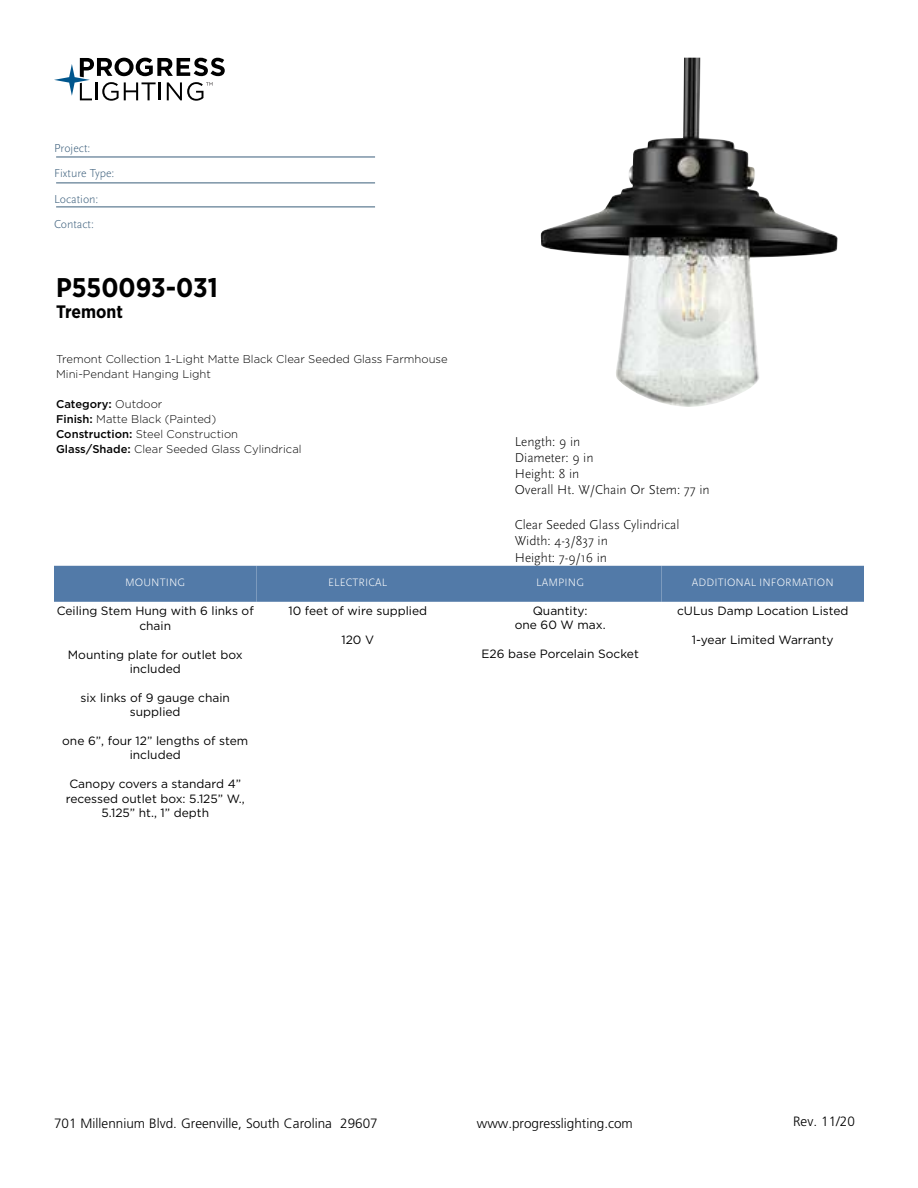
<style>
.page{position:relative;width:918px;height:1188px;background:#fff}
.page>*{position:absolute;margin:0;border:0;box-sizing:border-box;transform-origin:0 0}
.t1{font:700 27px "Gotham Narrow";color:#000}
.t2{font:700 18px "Gotham Narrow";color:#000}
.t3{font:300 13.5px/16.2px "Scala Sans Pro";color:#000}
.t4{font:300 13.5px "Frutiger LT Std";color:#000}
.t5{font:12px/14.4px "Gotham";color:#000;text-align:center}
.t6{font:300 12px/25.5px "Scala Sans Pro";color:#3b5e7b}
.t7{font:300 11.25px/15px "Gotham";color:#000}
.t8{font:300 11.25px "Scala Sans Pro";letter-spacing:.01em;color:#fff}
.s1{font-weight:500}
</style>
<div class="page">
<svg style="left:54px;top:58px;width:171px;height:43px"></svg>
<hr style="left:56px;top:157px;width:319px;height:1px;background:#3b5e7b">
<hr style="left:56px;top:183px;width:319px;height:1px;background:#3b5e7b">
<hr style="left:56px;top:207px;width:319px;height:1px;background:#3b5e7b">
<img style="left:541px;top:58px;width:297px;height:349px">
<div style="left:54px;top:566px;width:202px;height:36px;background:#527aa8"></div>
<div style="left:256px;top:566px;width:203px;height:36px;background:#527aa8"></div>
<div style="left:459px;top:566px;width:203px;height:36px;background:#527aa8"></div>
<div style="left:662px;top:566px;width:202px;height:36px;background:#527aa8"></div>
<p class="t6" style="left:54px;top:135px;width:62px">Project:<br>Fixture Type:<br>Location:<br>Contact:</p>
<h1 class="t1" style="left:56px;top:271px;width:163px">P550093-031</h1>
<h2 class="t2" style="left:56px;top:301px;width:68px">Tremont</h2>
<p class="t7" style="left:56px;top:352px;width:393px">Tremont Collection 1-Light Matte Black Clear Seeded Glass Farmhouse<br>Mini-Pendant Hanging Light</p>
<p class="t7" style="left:56px;top:397px;width:247px"><span class="s1">Category:</span> Outdoor<br><span class="s1">Finish:</span> Matte Black (Painted)<br><span class="s1">Construction:</span> Steel Construction<br><span class="s1">Glass/Shade:</span> Clear Seeded Glass Cylindrical</p>
<p class="t8" style="left:125px;top:576px;width:62px">MOUNTING</p>
<p class="t5" style="left:57px;top:604px;width:199px">Ceiling Stem Hung with 6 links of chain</p>
<p class="t5" style="left:68px;top:647px;width:176px">Mounting plate for outlet box included</p>
<p class="t5" style="left:80px;top:690px;width:151px">six links of 9 gauge chain supplied</p>
<p class="t5" style="left:62px;top:733px;width:188px">one 6”, four 12” lengths of stem included</p>
<p class="t5" style="left:66px;top:777px;width:180px">Canopy covers a standard 4” recessed outlet box: 5.125” W.,<br>5.125” ht., 1” depth</p>
<p class="t8" style="left:328px;top:576px;width:61px">ELECTRICAL</p>
<p class="t5" style="left:288px;top:603px;width:140px">10 feet of wire supplied</p>
<p class="t5" style="left:341px;top:632px;width:34px">120 V</p>
<p class="t3" style="left:515px;top:433px;width:197px">Length: 9 in<br>Diameter: 9 in<br>Height: 8 in<br>Overall Ht. W/Chain Or Stem: 77 in</p>
<p class="t3" style="left:515px;top:517px;width:166px">Clear Seeded Glass Cylindrical<br>Width: 4-3/837 in<br>Height: 7-9/16 in</p>
<p class="t8" style="left:536px;top:576px;width:49px">LAMPING</p>
<p class="t5" style="left:515px;top:603px;width:92px">Quantity:<br>one 60 W max.</p>
<p class="t5" style="left:482px;top:646px;width:159px">E26 base Porcelain Socket</p>
<p class="t8" style="left:692px;top:576px;width:143px">ADDITIONAL INFORMATION</p>
<p class="t5" style="left:677px;top:604px;width:173px">cULus Damp Location Listed</p>
<p class="t5" style="left:692px;top:633px;width:143px">1-year Limited Warranty</p>
<p class="t4" style="left:54px;top:1115px;width:325px">701 Millennium Blvd. Greenville, South Carolina 29607</p>
<p class="t4" style="left:477px;top:1115px;width:158px">www.progresslighting.com</p>
<p class="t4" style="left:793px;top:1114px;width:63px">Rev. 11/20</p>
</div>
